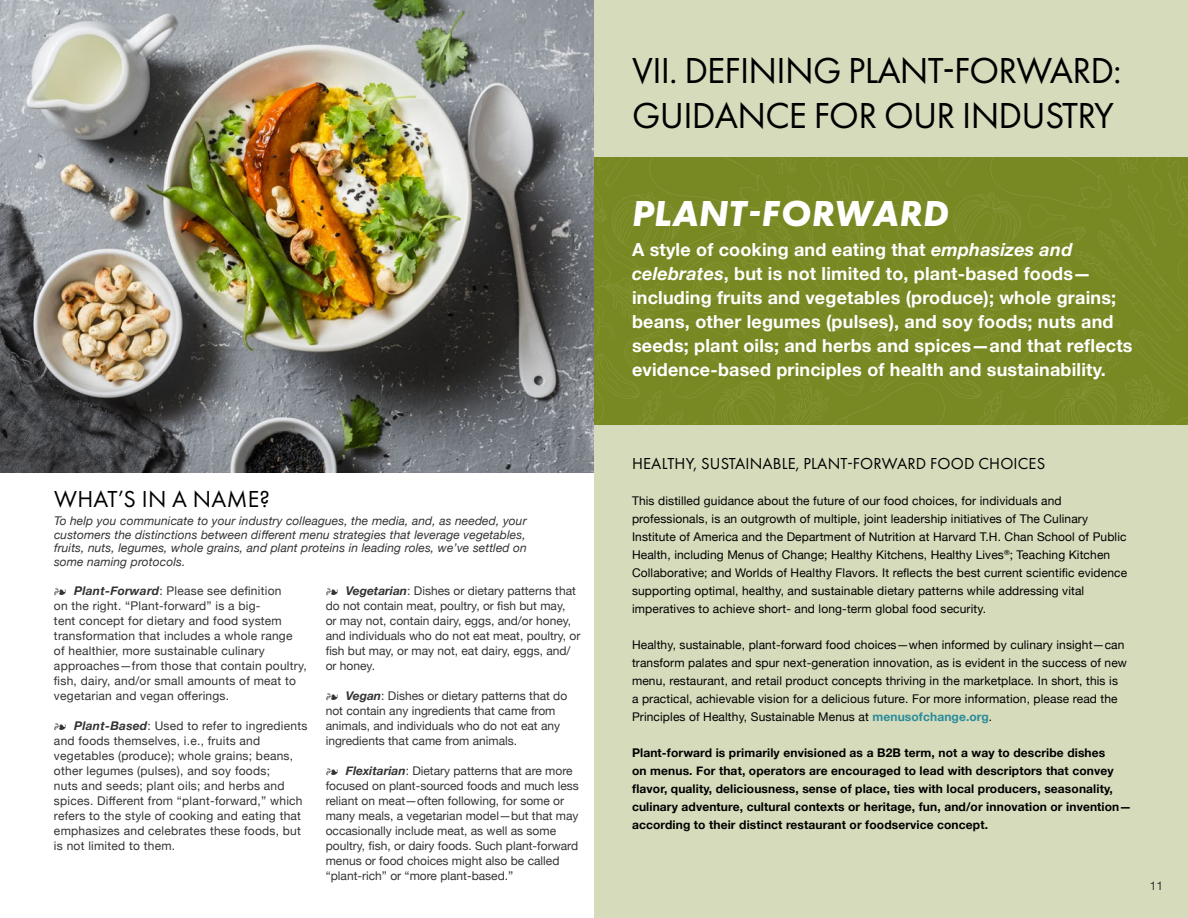
<style>
.page{position:relative;width:1188px;height:918px;background:#fff}
.page>*{position:absolute;margin:0;border:0;box-sizing:border-box;transform-origin:0 0}
.t1{font:37.5px/45px "Futura PT";letter-spacing:-.02em;color:#000}
.t2{font:italic 700 37.5px "Futura PT";letter-spacing:.01em;color:#fff}
.t3{font:24px "Futura PT";letter-spacing:.01em;color:#000}
.t4{font:700 18px/24px "Helvetica Neue";letter-spacing:.01em;color:#fff}
.t5{font:16.5px "Futura PT";letter-spacing:.01em;color:#000}
.t6{font:12px/18px "Helvetica Neue";letter-spacing:.01em;color:#000}
.t7{font:12px/15px "Helvetica Neue";color:#333}
.t8{font:12px/15px "Helvetica Neue";letter-spacing:.02em;color:#333}
.t9{font:700 12px/18px "Helvetica Neue";letter-spacing:.01em;color:#000}
.t10{font:italic 12px/13.5px "Helvetica Neue";letter-spacing:.01em;color:#333;text-align:justify}
.t11{font:12px "Helvetica Neue";color:#323232}
.s1{font-weight:700;font-style:italic}
.s2{font-style:italic}
.s3{font-weight:700;color:#2a8c9b}
</style>
<div class="page">
<div style="left:594px;top:0;width:594px;height:918px;background:#d6dbbb"></div>
<div style="left:594px;top:157px;width:594px;height:267px;background:linear-gradient(to right,#798924,#798924)"></div>
<img style="left:0;top:0;width:594px;height:472px">
<h2 class="t3" style="left:54px;top:485px;width:217px">WHAT’S IN A NAME?</h2>
<p class="t10" style="left:54px;top:515px;width:474px">To help you communicate to your industry colleagues, the media, and, as needed, your customers the distinctions between different menu strategies that leverage vegetables, fruits, nuts, legumes, whole grains, and plant proteins in leading roles, we’ve settled on some naming protocols.</p>
<p class="t8" style="left:54px;top:584px;width:254px;text-indent:20px"><span class="s1">Plant-Forward</span>: Please see definition<br>on the right. “Plant-forward” is a big-<br>tent concept for dietary and food system transformation that includes a whole range<br>of healthier, more sustainable culinary approaches—from those that contain poultry, fish, dairy, and/or small amounts of meat to vegetarian and vegan offerings.</p>
<p class="t8" style="left:54px;top:719px;width:255px;text-indent:20px"><span class="s1">Plant-Based</span>: Used to refer to ingredients and foods themselves, i.e., fruits and vegetables (produce); whole grains; beans, other legumes (pulses), and soy foods;<br>nuts and seeds; plant oils; and herbs and spices. Different from “plant-forward,” which refers to the style of cooking and eating that emphasizes and celebrates these foods, but is not limited to them.</p>
<p class="t7" style="left:326px;top:584px;width:256px;text-indent:20px"><span class="s1">Vegetarian</span>: Dishes or dietary patterns that do not contain meat, poultry, or fish but may,<br>or may not, contain dairy, eggs, and/or honey, and individuals who do not eat meat, poultry, or fish but may, or may not, eat dairy, eggs, and/ or honey.</p>
<p class="t7" style="left:326px;top:689px;width:243px;text-indent:20px"><span class="s1">Vegan</span>: Dishes or dietary patterns that do not contain any ingredients that came from animals, and individuals who do not eat any ingredients that came from animals.</p>
<p class="t7" style="left:326px;top:764px;width:255px;text-indent:20px"><span class="s1">Flexitarian</span>: Dietary patterns that are more focused on plant-sourced foods and much less reliant on meat—often following, for some or many meals, a vegetarian model—but that may occasionally include meat, as well as some poultry, fish, or dairy foods. Such plant-forward menus or food choices might also be called “plant-rich” or “more plant-based.”</p>
<h1 class="t1" style="left:632px;top:47px;width:491px">VII. DEFINING PLANT-FORWARD:<br>GUIDANCE FOR OUR INDUSTRY</h1>
<h1 class="t2" style="left:632px;top:191px;width:318px">PLANT-FORWARD</h1>
<p class="t4" style="left:632px;top:238px;width:502px">A style of cooking and eating that <span class="s2">emphasizes and celebrates</span>, but is not limited to, plant-based foods— including fruits and vegetables (produce); whole grains; beans, other legumes (pulses), and soy foods; nuts and seeds; plant oils; and herbs and spices—and that reflects evidence-based principles of health and sustainability.</p>
<h3 class="t5" style="left:632px;top:454px;width:415px">HEALTHY, SUSTAINABLE, PLANT-FORWARD FOOD CHOICES</h3>
<p class="t6" style="left:632px;top:493px;width:497px">This distilled guidance about the future of our food choices, for individuals and professionals, is an outgrowth of multiple, joint leadership initiatives of The Culinary Institute of America and the Department of Nutrition at Harvard T.H. Chan School of Public Health, including Menus of Change; Healthy Kitchens, Healthy Lives<sup>®</sup>; Teaching Kitchen Collaborative; and Worlds of Healthy Flavors. It reflects the best current scientific evidence supporting optimal, healthy, and sustainable dietary patterns while addressing vital imperatives to achieve short- and long-term global food security.</p>
<p class="t6" style="left:632px;top:637px;width:496px">Healthy, sustainable, plant-forward food choices—when informed by culinary insight—can transform palates and spur next-generation innovation, as is evident in the success of new menu, restaurant, and retail product concepts thriving in the marketplace. In short, this is a practical, achievable vision for a delicious future. For more information, please read the Principles of Healthy, Sustainable Menus at <span class="s3">menusofchange.org</span>.</p>
<p class="t9" style="left:632px;top:744px;width:501px">Plant-forward is primarily envisioned as a B2B term, not a way to describe dishes<br>on menus. For that, operators are encouraged to lead with descriptors that convey flavor, quality, deliciousness, sense of place, ties with local producers, seasonality, culinary adventure, cultural contexts or heritage, fun, and/or innovation or invention— according to their distinct restaurant or foodservice concept.</p>
<p class="t11" style="left:1150px;top:877px;width:15px">11</p>
</div>
